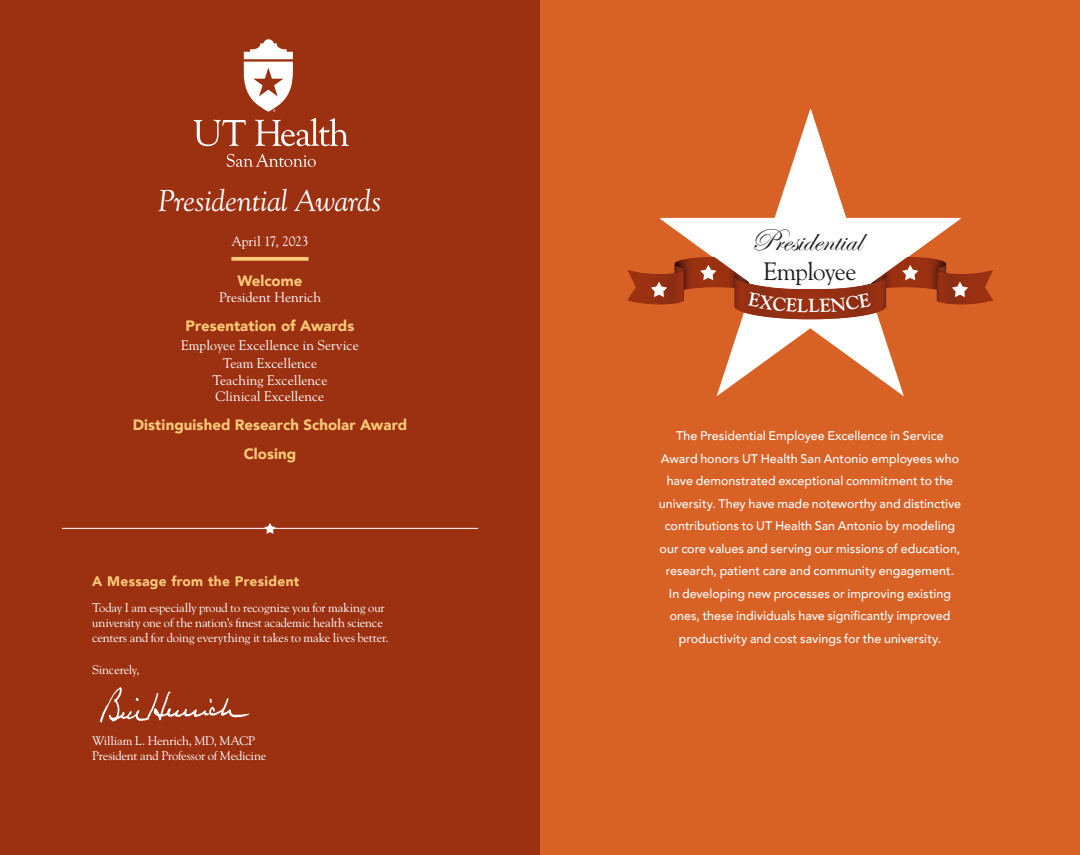
<style>
.page{position:relative;width:1080px;height:855px;background:#fff}
.page>*{position:absolute;margin:0;border:0;box-sizing:border-box;transform-origin:0 0}
.t1{font:32.12px "Edwardian Script ITC";color:#231f20}
.t2{font:italic 30px "Goudy Std";color:#fff}
.award_name{font:25px "Goudy Std";letter-spacing:-.035em;color:#231f20}
.t3{font:900 15px "Avenir";letter-spacing:.005em;color:#feca79}
.program_body{font:13.75px "Goudy Std";color:#fff}
.t4{font:900 13.75px "Avenir";letter-spacing:.025em;color:#feca79}
.committee_header{font:13.75px "Goudy Std";letter-spacing:-.015em;color:#fff}
.award_description_20{font:500 12.5px/22.5px "Avenir";color:#fff;text-align:center}
.co-worker_quote{font:12.5px/15px "Goudy Std";letter-spacing:-.015em;color:#fff}
</style>
<div class="page">
<div style="left:0;top:0;width:540px;height:855px;background:#9c3112"></div>
<img style="left:100px;top:687px;width:150px;height:36px">
<svg style="left:231px;top:257px;width:78px;height:4px"></svg>
<div style="left:540px;top:0;width:540px;height:855px;background:#d86126"></div>
<svg style="left:716px;top:319px;width:188px;height:77px"></svg>
<svg style="left:255px;top:118px;width:94px;height:28px"></svg>
<svg style="left:193px;top:120px;width:53px;height:26px"></svg>
<svg style="left:227px;top:154px;width:89px;height:13px"></svg>
<svg style="left:244px;top:39px;width:49px;height:73px"></svg>
<hr style="left:62px;top:528px;width:416px;height:1px;background:#fff">
<svg style="left:264px;top:523px;width:12px;height:11px"></svg>
<svg style="left:628px;top:109px;width:365px;height:210px"></svg>
<p class="t2" style="left:158px;top:182px;width:225px">Presidential Awards</p>
<p class="committee_header" style="left:231px;top:232px;width:79px">April 17, 2023</p>
<p class="t3" style="left:237px;top:268px;width:67px">Welcome</p>
<p class="program_body" style="left:219px;top:289px;width:103px">President Henrich</p>
<p class="t3" style="left:186px;top:313px;width:170px">Presentation of Awards</p>
<p class="program_body" style="left:181px;top:337px;width:179px">Employee Excellence in Service</p>
<p class="program_body" style="left:223px;top:355px;width:96px">Team Excellence</p>
<p class="program_body" style="left:213px;top:371px;width:116px">Teaching Excellence</p>
<p class="program_body" style="left:216px;top:388px;width:110px">Clinical Excellence</p>
<p class="t3" style="left:133px;top:412px;width:276px">Distinguished Research Scholar Award</p>
<p class="t3" style="left:244px;top:441px;width:54px">Closing</p>
<p class="t4" style="left:92px;top:569px;width:209px">A Message from the President</p>
<p class="co-worker_quote" style="left:92px;top:600px;width:298px">Today I am especially proud to recognize you for making our university one of the nation’s finest academic health science centers and for doing everything it takes to make lives better.</p>
<p class="co-worker_quote" style="left:92px;top:662px;width:49px">Sincerely,</p>
<p class="co-worker_quote" style="left:92px;top:733px;width:165px">William L. Henrich, MD, MACP</p>
<p class="co-worker_quote" style="left:92px;top:748px;width:176px">President and Professor of Medicine</p>
<p class="t1" style="left:751px;top:223px;width:112px">Presidential</p>
<p class="award_name" style="left:763px;top:256px;width:95px">Employee</p>
<p class="award_description_20" style="left:659px;top:424px;width:304px">The Presidential Employee Excellence in Service Award honors UT Health San Antonio employees who have demonstrated exceptional commitment to the university. They have made noteworthy and distinctive contributions to UT Health San Antonio by modeling our core values and serving our missions of education, research, patient care and community engagement.<br>In developing new processes or improving existing ones, these individuals have significantly improved productivity and cost savings for the university.</p>
</div>
